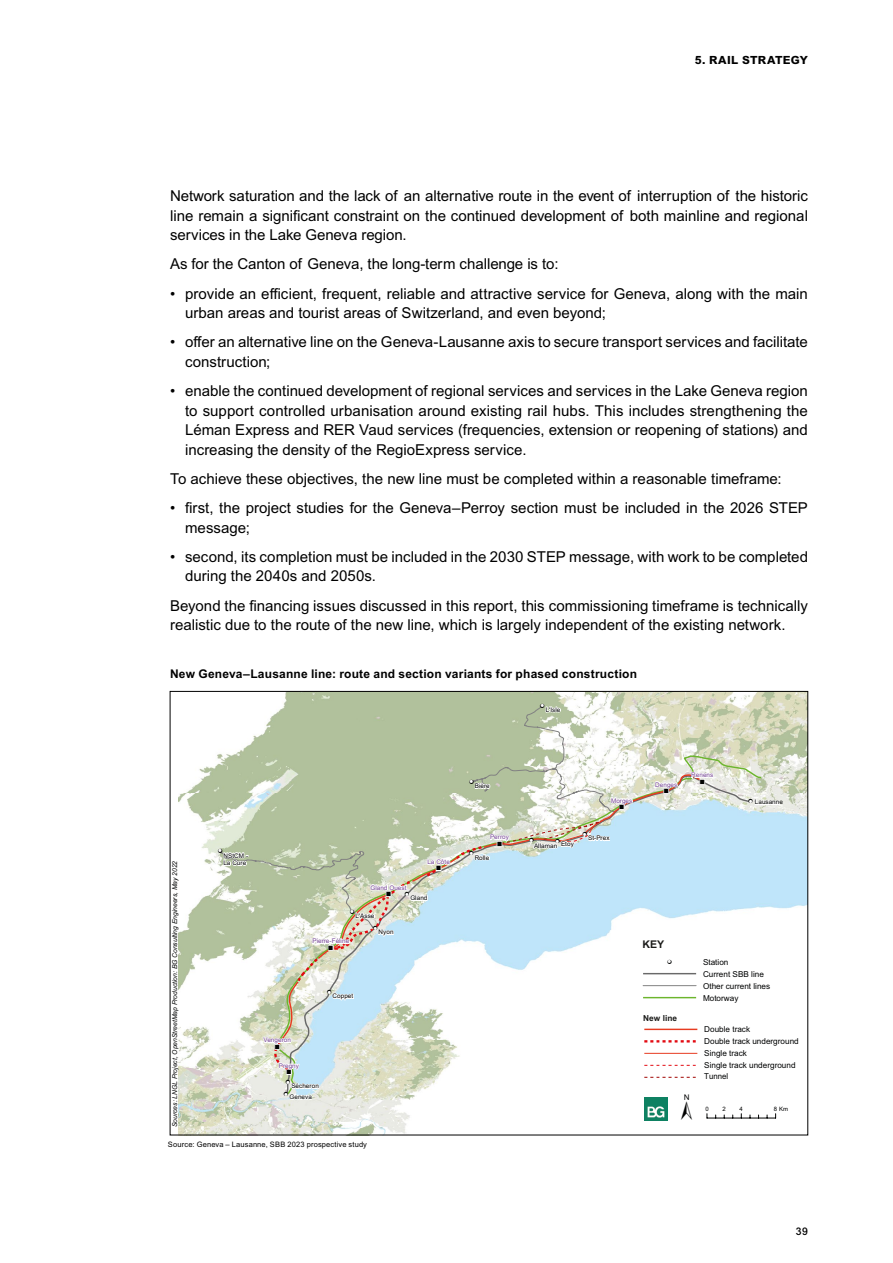
<style>
.page{position:relative;width:893px;height:1263px;background:#fff}
.page>*{position:absolute;margin:0;border:0;box-sizing:border-box;transform-origin:0 0}
.t1{font:36.3px "ESRI North";color:#010202}
.t2{font:15px/19.5px "Arial MT Pro";color:#000}
.t3{font:700 12px "Arial MT Pro";letter-spacing:.015em;color:#000}
.t4{font:800 11.25px "Arial MT Pro";letter-spacing:.03em;color:#000}
.t5{font:700 10.65px "Arial MT Pro";color:#1a1a18}
.t6{font:500 10.5px "Arial MT Pro";color:#000}
.t7{font:700 8.25px "Arial MT Pro";color:#1a1a18}
.t8{font:8.1px/12px "Arial";color:#010202}
.t9{font:7.5px "Arial MT Pro";letter-spacing:.02em;color:#000}
.t10{font:italic 6.75px "Arial";color:#010202}
.t11{font:6.3px/7.5px "Arial";letter-spacing:.005em;color:#010202}
.t12{font:6.3px "Arial";letter-spacing:.01em;color:#744393}
.t13{font:6.15px/12.3px "ESRI Default Marker";color:#010202;text-align:center}
.t14{font:6px "Arial";color:#010202}
.s1{font-size:4.5px;color:#fff}
</style>
<div class="page">
<img style="left:178px;top:693px;width:628px;height:440px">
<svg style="left:715px;top:754px;width:48px;height:343px"></svg>
<svg style="left:715px;top:774px;width:37px;height:322px"></svg>
<svg style="left:754px;top:798px;width:27px;height:9px"></svg>
<svg style="left:219px;top:704px;width:496px;height:398px"></svg>
<img style="left:644px;top:1098px;width:23px;height:22px">
<hr style="left:707px;top:1118px;width:69px;height:1px;background:#010202">
<p class="t4" style="left:695px;top:53px;width:57px">5. RAIL STR</p>
<p class="t4" style="left:767px;top:53px;width:41px">ATE GY</p>
<p class="t2" style="left:170px;top:187px;width:639px;text-align:justify">Network saturation and the lack of an alternative route in the event of interruption of the historic line remain a significant constraint on the continued development of both mainline and regional services in the Lake Geneva region.</p>
<p class="t2" style="left:170px;top:255px;width:390px">As for the Canton of Geneva, the long-term challenge is to:</p>
<p class="t2" style="left:185px;top:284px;width:624px;text-indent:-15px">• provide an efficient, frequent, reliable and attractive service for Geneva, along with the main urban areas and tourist areas of Switzerland, and even beyond;</p>
<p class="t2" style="left:185px;top:333px;width:624px;text-indent:-15px">• offer an alternative line on the Geneva-Lausanne axis to secure transport services and facilitate construction;</p>
<p class="t2" style="left:185px;top:382px;width:624px;text-align:justify;text-indent:-15px">• enable the continued development of regional services and services in the Lake Geneva region to support controlled urbanisation around existing rail hubs. This includes strengthening the Léman Express and RER Vaud services (frequencies, extension or reopening of stations) and increasing the density of the RegioExpress service.</p>
<p class="t2" style="left:170px;top:470px;width:613px">To achieve these objectives, the new line must be completed within a reasonable timeframe:</p>
<p class="t2" style="left:185px;top:499px;width:624px;text-indent:-15px">• first, the project studies for the Geneva–Perroy section must be included in the 2026 STEP message;</p>
<p class="t2" style="left:185px;top:548px;width:624px;text-indent:-15px">• second, its completion must be included in the 2030 STEP message, with work to be completed during the 2040s and 2050s.</p>
<p class="t2" style="left:170px;top:596px;width:639px">Beyond the financing issues discussed in this report, this commissioning timeframe is technically realistic due to the route of the new line, which is largely independent of the existing network.</p>
<p class="t3" style="left:170px;top:667px;width:468px">New Geneva–Lausanne line: route and section variants for phased construction</p>
<p class="t13" style="left:540px;top:699px;width:6px">!<span class="s1">!</span></p>
<p class="t11" style="left:546px;top:706px;width:16px">L'Isle</p>
<p class="t10" style="left:170px;top:1127px;width:268px;rotate:-90deg">Sources: LNGL Project, OpenStreetMap Production: BG Consulting Engineers, May 2022</p>
<p class="t13" style="left:218px;top:844px;width:6px">!<span class="s1">!</span></p>
<p class="t11" style="left:223px;top:852px;width:26px">NStCM -<br>La Cure</p>
<p class="t12" style="left:427px;top:857px;width:24px">La Côte</p>
<p class="t12" style="left:370px;top:883px;width:38px">Gland Ouest</p>
<p class="t13" style="left:350px;top:905px;width:6px">!<span class="s1">!</span></p>
<p class="t11" style="left:356px;top:912px;width:20px">L'Asse</p>
<p class="t13" style="left:386px;top:888px;width:6px">"</p>
<p class="t12" style="left:312px;top:937px;width:38px">Pierre-Féline</p>
<p class="t13" style="left:329px;top:942px;width:6px">"</p>
<p class="t13" style="left:373px;top:922px;width:6px">!<span class="s1">!</span></p>
<p class="t11" style="left:379px;top:928px;width:16px">Nyon</p>
<p class="t13" style="left:405px;top:888px;width:6px">!<span class="s1">!</span></p>
<p class="t11" style="left:410px;top:894px;width:18px">Gland</p>
<p class="t13" style="left:437px;top:862px;width:6px">"</p>
<p class="t13" style="left:327px;top:986px;width:6px">!<span class="s1">!</span></p>
<p class="t11" style="left:333px;top:992px;width:22px">Coppet</p>
<p class="t12" style="left:264px;top:1036px;width:29px">Vengeron</p>
<p class="t13" style="left:275px;top:1041px;width:6px">"</p>
<p class="t12" style="left:279px;top:1061px;width:22px">Pregny</p>
<p class="t13" style="left:287px;top:1066px;width:6px">"</p>
<p class="t13" style="left:284px;top:1076px;width:8px">!<span class="s1">! </span>!<span class="s1">!</span></p>
<p class="t11" style="left:291px;top:1082px;width:29px">Sécheron</p>
<p class="t11" style="left:290px;top:1093px;width:24px">Geneva</p>
<p class="t9" style="left:168px;top:1140px;width:201px">Source: Geneva – Lausanne, SBB 2023 prospective study</p>
<p class="t13" style="left:469px;top:775px;width:6px">!<span class="s1">!</span></p>
<p class="t11" style="left:475px;top:782px;width:16px">Bière</p>
<p class="t12" style="left:490px;top:833px;width:20px">Perroy</p>
<p class="t13" style="left:497px;top:837px;width:6px">"</p>
<p class="t13" style="left:469px;top:847px;width:6px">!<span class="s1">!</span></p>
<p class="t11" style="left:475px;top:854px;width:16px">Rolle</p>
<p class="t12" style="left:691px;top:771px;width:24px">Renens</p>
<p class="t12" style="left:655px;top:780px;width:24px">Denges</p>
<p class="t13" style="left:664px;top:785px;width:6px">"</p>
<p class="t13" style="left:700px;top:775px;width:6px">"</p>
<p class="t12" style="left:611px;top:796px;width:23px">Morges</p>
<p class="t13" style="left:620px;top:801px;width:6px">"</p>
<p class="t13" style="left:749px;top:795px;width:6px">!<span class="s1">!</span></p>
<p class="t11" style="left:755px;top:798px;width:29px">Lausanne</p>
<p class="t13" style="left:529px;top:834px;width:6px">!<span class="s1">!</span></p>
<p class="t13" style="left:555px;top:835px;width:6px">!<span class="s1">!</span></p>
<p class="t11" style="left:561px;top:840px;width:14px">Etoy</p>
<p class="t11" style="left:534px;top:842px;width:25px">Allaman</p>
<p class="t13" style="left:583px;top:828px;width:6px">!<span class="s1">!</span></p>
<p class="t11" style="left:588px;top:834px;width:23px">St-Prex</p>
<p class="t5" style="left:642px;top:938px;width:23px">KEY</p>
<p class="t13" style="left:667px;top:955px;width:6px">!<span class="s1">!</span></p>
<p class="t7" style="left:643px;top:1013px;width:35px">New line</p>
<p class="t8" style="left:703px;top:956px;width:69px">Station<br>Current SBB line<br>Other current lines<br>Motorway</p>
<p class="t8" style="left:704px;top:1036px;width:96px">Double track underground</p>
<p class="t8" style="left:704px;top:1024px;width:47px">Double track</p>
<p class="t8" style="left:704px;top:1048px;width:93px;line-height:11.4px">Single track<br>Single track underground<br>Tunnel</p>
<h1 class="t1" style="left:681px;top:1086px;width:13px">±</h1>
<p class="t14" style="left:705px;top:1104px;width:5px">0</p>
<p class="t14" style="left:740px;top:1104px;width:5px">4</p>
<p class="t14" style="left:723px;top:1104px;width:5px">2</p>
<p class="t14" style="left:779px;top:1104px;width:5px">K</p>
<p class="t14" style="left:774px;top:1104px;width:16px">8 m</p>
<p class="t6" style="left:796px;top:1225px;width:13px">39</p>
</div>
